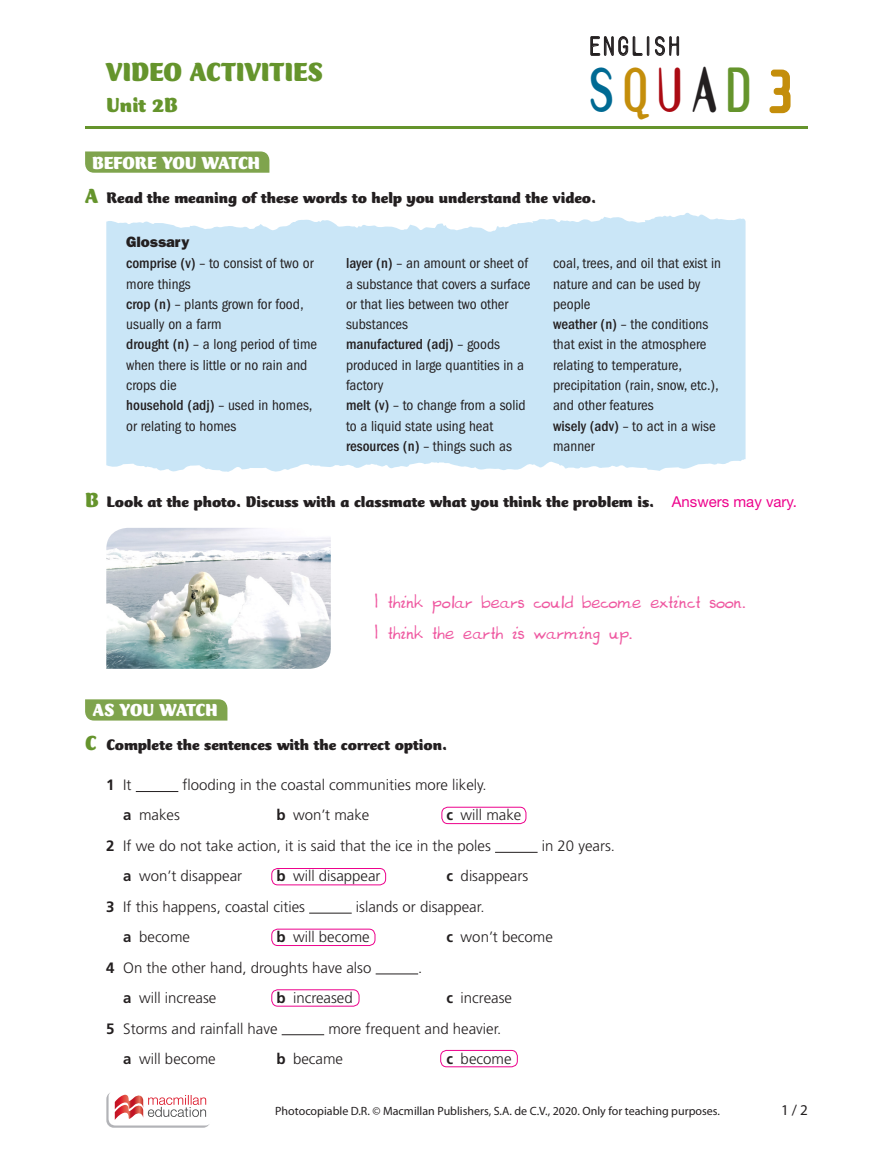
<style>
.page{position:relative;width:893px;height:1149px;background:#fff}
.page>*{position:absolute;margin:0;border:0;box-sizing:border-box;transform-origin:0 0}
.t1{font:700 55.65px "Template Gothic OT";letter-spacing:.15em;color:#006a93;scale:.83 1}
.t2{font:900 27px "CT Mercurius Std";letter-spacing:-.005em;color:#65942c}
.t3{font:23.25px "Template Gothic OT";letter-spacing:.15em;color:#231f20;scale:.82 1}
.t4{font:21px/30.3px "Coreys Hand";letter-spacing:.01em;color:#ef59a1}
.t5{font:900 21px "CT Mercurius Std";color:#65942c}
.t6{font:900 18px "CT Mercurius Std";color:#fff}
.t7{font:900 15.75px "CT Mercurius Std";color:#231f20}
.t8{font:condensed 15px/20.2px "ITC Franklin Gothic Std";color:#231f20}
.t9{font:300 15px/30.8px "Frutiger LT Std";color:#231f20}
.t10{font:15px "Helvetica Neue LT Std";color:#ed028c}
.t11{font:15px "ITC Franklin Gothic Std Hvy";color:#231f20}
.t12{font:15px "Myriad Pro";color:#231f20}
.t13{font:12px "Myriad Pro";color:#231f20}
.s1{color:#c48e0b}
.s2{color:#ab0b13}
.s3{color:#231f20}
.s4{color:#65942c}
.s5{font-family:"Cholla Sans OT";font-weight:400;font-size:60px;color:#c48e0b}
.s6{font-size:21px;color:#65942c}
.s7{font-weight:500}
.s8{font-weight:700}
</style>
<div class="page">
<svg style="left:106px;top:1091px;width:104px;height:36px"></svg>
<div style="left:109px;top:1089px;width:104px;height:36px;background:#fff;border-radius:7px"></div>
<svg style="left:115px;top:1094px;width:91px;height:26px"></svg>
<svg style="left:590px;top:36px;width:53px;height:20px"></svg>
<div style="left:647px;top:36px;width:2px;height:20px;border:1px solid #231f20"></div>
<svg style="left:655px;top:36px;width:24px;height:20px"></svg>
<svg style="left:769px;top:69px;width:22px;height:45px"></svg>
<hr style="left:85px;top:127px;width:723px;height:2px;background:#65942c">
<hr style="left:136px;top:790px;width:42px;height:1px;background:#231f20">
<hr style="left:495px;top:851px;width:43px;height:1px;background:#231f20">
<hr style="left:309px;top:912px;width:43px;height:1px;background:#231f20">
<hr style="left:376px;top:973px;width:42px;height:1px;background:#231f20">
<hr style="left:282px;top:1033px;width:42px;height:1px;background:#231f20">
<img style="left:106px;top:528px;width:225px;height:140px">
<svg style="left:85px;top:151px;width:184px;height:22px;background:#84a754"></svg>
<div style="left:106px;top:213px;width:639px;height:259px;background:#cae6f7"></div>
<div style="left:85px;top:699px;width:142px;height:21px;background:#7fa44d"></div>
<div style="left:441px;top:806px;width:85px;height:17px;border:1px solid #ed028c;border-radius:6px"></div>
<div style="left:271px;top:867px;width:115px;height:18px;border:1px solid #ed028c;border-radius:6px"></div>
<div style="left:271px;top:928px;width:104px;height:17px;border:1px solid #ed028c;border-radius:6px"></div>
<div style="left:271px;top:989px;width:88px;height:17px;border:1px solid #ed028c;border-radius:6px"></div>
<div style="left:440px;top:1049px;width:78px;height:17px;border:1px solid #ed028c;border-radius:6px"></div>
<h2 class="t2" style="left:106px;top:58px;width:218px">VIDEO ACTIVITIES</h2>
<h3 class="t5" style="left:106px;top:93px;width:73px">Unit 2B</h3>
<p class="t6" style="left:92px;top:153px;width:170px">BEFORE YOU WATCH</p>
<h3 class="t3" style="left:590px;top:36px;width:112px">ENGLISH</h3>
<h1 class="t1" style="left:588px;top:64px;width:250px">S<span class="s1">Q</span><span class="s2">U</span><span class="s3">A</span><span class="s4">D</span> <span class="s5">3</span></h1>
<p class="t7" style="left:85px;top:189px;width:512px"><span class="s6">A</span> Read the meaning of these words to help you understand the video.</p>
<p class="t11" style="left:126px;top:233px;width:65px">Glossary</p>
<p class="t8" style="left:126px;top:253px;width:192px"><span class="s7">comprise (v)</span> – to consist of two or more things<br><span class="s7">crop (n)</span> – plants grown for food, usually on a farm<br><span class="s7">drought (n)</span> – a long period of time when there is little or no rain and crops die<br><span class="s7">household (adj)</span> – used in homes, or relating to homes</p>
<p class="t8" style="left:346px;top:253px;width:186px"><span class="s7">layer (n)</span> – an amount or sheet of a substance that covers a surface or that lies between two other substances<br><span class="s7">manufactured (adj)</span> – goods produced in large quantities in a factory<br><span class="s7">melt (v)</span> – to change from a solid to a liquid state using heat <span class="s7">resources (n)</span> – things such as</p>
<p class="t8" style="left:553px;top:253px;width:169px">coal, trees, and oil that exist in nature and can be used by people<br><span class="s7">weather (n)</span> – the conditions that exist in the atmosphere relating to temperature, precipitation (rain, snow, etc.), and other features<br><span class="s7">wisely (adv)</span> – to act in a wise manner</p>
<p class="t7" style="left:85px;top:493px;width:570px"><span class="s6">B</span> Look at the photo. Discuss with a classmate what you think the problem is.</p>
<p class="t10" style="left:672px;top:492px;width:127px">Answers may vary.</p>
<p class="t6" style="left:93px;top:700px;width:127px">AS YOU WATCH</p>
<h3 class="t4" style="left:373px;top:585px;width:373px">I think polar bears could become extinct soon.<br>I think the earth is warming up.</h3>
<p class="t7" style="left:85px;top:736px;width:363px"><span class="s6">C</span> Complete the sentences with the correct option.</p>
<p class="t9" style="left:106px;top:769px;width:27px"><span class="s8">1</span> It</p>
<p class="t9" style="left:182px;top:769px;width:306px">flooding in the coastal communities more likely.</p>
<p class="t9" style="left:123px;top:799px;width:58px"><span class="s8">a</span> makes</p>
<p class="t9" style="left:276px;top:799px;width:95px"><span class="s8">b</span> won’t make</p>
<p class="t9" style="left:106px;top:799px;width:417px;text-indent:340px"><span class="s8">c</span> will make<br><span class="s8">2</span> If we do not take action, it is said that the ice in the poles</p>
<p class="t9" style="left:542px;top:830px;width:75px">in 20 years.</p>
<p class="t9" style="left:123px;top:860px;width:120px"><span class="s8">a</span> won’t disappear</p>
<p class="t9" style="left:276px;top:860px;width:106px"><span class="s8">b</span> will disappear</p>
<p class="t9" style="left:446px;top:860px;width:83px"><span class="s8">c</span> disappears</p>
<p class="t9" style="left:106px;top:891px;width:200px"><span class="s8">3</span> If this happens, coastal cities</p>
<p class="t9" style="left:356px;top:891px;width:130px">islands or disappear.</p>
<p class="t9" style="left:123px;top:921px;width:68px"><span class="s8">a</span> become</p>
<p class="t9" style="left:276px;top:921px;width:95px"><span class="s8">b</span> will become</p>
<p class="t9" style="left:446px;top:921px;width:108px"><span class="s8">c</span> won’t become</p>
<p class="t9" style="left:106px;top:952px;width:267px"><span class="s8">4</span> On the other hand, droughts have also</p>
<p class="t9" style="left:418px;top:952px;width:6px">.</p>
<p class="t9" style="left:123px;top:982px;width:95px"><span class="s8">a</span> will increase</p>
<p class="t9" style="left:276px;top:982px;width:78px"><span class="s8">b</span> increased</p>
<p class="t9" style="left:446px;top:982px;width:67px"><span class="s8">c</span> increase</p>
<p class="t9" style="left:106px;top:1012px;width:173px"><span class="s8">5</span> Storms and rainfall have</p>
<p class="t9" style="left:328px;top:1012px;width:175px">more frequent and heavier.</p>
<p class="t9" style="left:123px;top:1042px;width:94px"><span class="s8">a</span> will become</p>
<p class="t9" style="left:276px;top:1042px;width:68px"><span class="s8">b</span> became</p>
<p class="t9" style="left:446px;top:1042px;width:66px"><span class="s8">c</span> become</p>
<p class="t13" style="left:275px;top:1103px;width:446px">Photocopiable D.R. © Macmillan Publishers, S.A. de C.V., 2020. Only for teaching purposes.</p>
<p class="t12" style="left:781px;top:1100px;width:28px">1 / 2</p>
</div>
